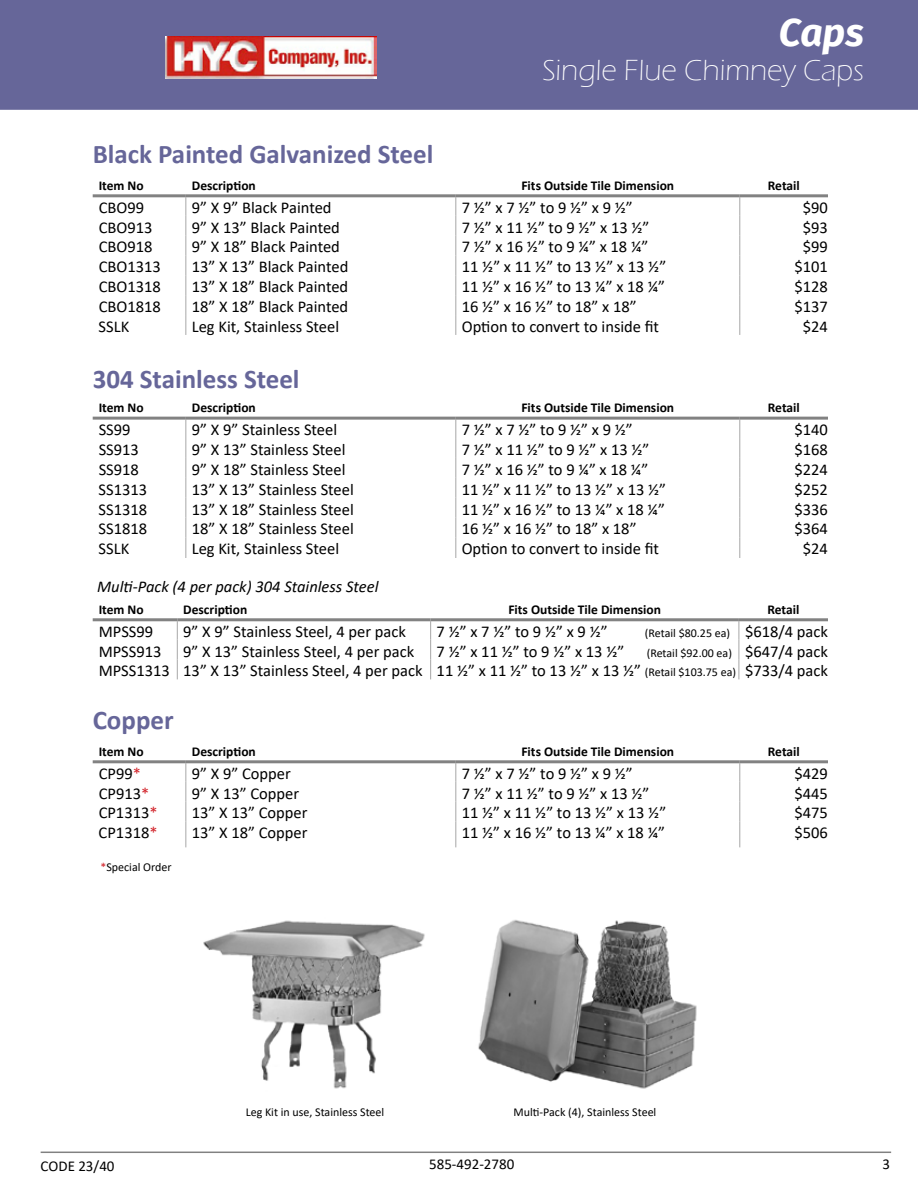
<style>
.page{position:relative;width:918px;height:1188px;background:#fff}
.page>*{position:absolute;margin:0;border:0;box-sizing:border-box;transform-origin:0 0}
.t1{font:italic 700 39px "Fira Sans";color:#fff}
.t2{font:300 30px "Eras ITC";color:#fff}
.t3{font:700 27px "Calibri";color:#669}
.t4{font:16.5px "Calibri";color:#000}
.t5{font:italic 16.5px "Calibri";color:#000}
.t6{font:15px "Calibri";color:#000}
.t7{font:700 13.5px "Calibri";color:#000}
.t8{font:12px "Calibri";color:#000}
.s1{font-size:16.5px}
.s2{font-size:12px}
.s3{color:#d2232a}
</style>
<div class="page">
<hr style="left:41px;top:1152px;width:850px;height:1px;background:#818181">
<div style="left:0;top:0;width:918px;height:110px;background:#669"></div>
<svg style="left:185px;top:763px;width:1px;height:84px"></svg>
<svg style="left:455px;top:763px;width:1px;height:84px"></svg>
<svg style="left:739px;top:763px;width:1px;height:84px"></svg>
<hr style="left:93px;top:760px;width:93px;height:3px;background:#828282">
<hr style="left:186px;top:760px;width:270px;height:3px;background:#828282">
<hr style="left:456px;top:760px;width:284px;height:3px;background:#828282">
<hr style="left:740px;top:760px;width:88px;height:3px;background:#828282">
<svg style="left:185px;top:197px;width:1px;height:138px"></svg>
<svg style="left:455px;top:197px;width:1px;height:138px"></svg>
<svg style="left:739px;top:197px;width:1px;height:138px"></svg>
<hr style="left:93px;top:194px;width:93px;height:3px;background:#828282">
<hr style="left:186px;top:194px;width:270px;height:3px;background:#828282">
<hr style="left:456px;top:194px;width:284px;height:3px;background:#828282">
<hr style="left:740px;top:194px;width:88px;height:3px;background:#828282">
<svg style="left:185px;top:420px;width:1px;height:138px"></svg>
<svg style="left:455px;top:420px;width:1px;height:138px"></svg>
<svg style="left:739px;top:420px;width:1px;height:138px"></svg>
<hr style="left:93px;top:417px;width:93px;height:3px;background:#828282">
<hr style="left:186px;top:417px;width:270px;height:3px;background:#828282">
<hr style="left:456px;top:417px;width:284px;height:3px;background:#828282">
<hr style="left:740px;top:417px;width:88px;height:3px;background:#828282">
<img style="left:166px;top:36px;width:211px;height:43px">
<img style="left:203px;top:920px;width:222px;height:169px">
<img style="left:478px;top:919px;width:219px;height:170px">
<svg style="left:177px;top:621px;width:1px;height:58px"></svg>
<svg style="left:430px;top:621px;width:1px;height:58px"></svg>
<svg style="left:739px;top:621px;width:1px;height:58px"></svg>
<hr style="left:93px;top:618px;width:84px;height:3px;background:#828282">
<hr style="left:177px;top:618px;width:254px;height:3px;background:#828282">
<hr style="left:431px;top:618px;width:308px;height:3px;background:#828282">
<hr style="left:739px;top:618px;width:89px;height:3px;background:#828282">
<h1 class="t1" style="left:779px;top:5px;width:87px">Caps</h1>
<h3 class="t3" style="left:93px;top:135px;width:342px">Black Painted Galvanized Steel</h3>
<h2 class="t2" style="left:542px;top:53px;width:323px">Single Flue Chimney Caps</h2>
<p class="t7" style="left:99px;top:176px;width:47px">Item No</p>
<p class="t7" style="left:192px;top:176px;width:66px">Description</p>
<p class="t7" style="left:521px;top:176px;width:154px">Fits Outside Tile Dimension</p>
<p class="t7" style="left:768px;top:176px;width:33px">Retail</p>
<p class="t4" style="left:99px;top:196px;width:47px">CBO99</p>
<p class="t4" style="left:192px;top:196px;width:141px">9” X 9” Black Painted</p>
<p class="t4" style="left:462px;top:196px;width:173px">7 ½” x 7 ½” to 9 ½” x 9 ½”</p>
<p class="t4" style="left:803px;top:196px;width:27px">$90</p>
<p class="t4" style="left:99px;top:216px;width:55px">CBO913</p>
<p class="t4" style="left:192px;top:216px;width:150px">9” X 13” Black Painted</p>
<p class="t4" style="left:462px;top:216px;width:189px">7 ½” x 11 ½” to 9 ½” x 13 ½”</p>
<p class="t4" style="left:803px;top:216px;width:27px">$93</p>
<p class="t4" style="left:99px;top:236px;width:55px">CBO918</p>
<p class="t4" style="left:192px;top:236px;width:150px">9” X 18” Black Painted</p>
<p class="t4" style="left:462px;top:236px;width:188px">7 ½” x 16 ½” to 9 ¼” x 18 ¼”</p>
<p class="t4" style="left:803px;top:236px;width:27px">$99</p>
<p class="t4" style="left:99px;top:255px;width:64px">CBO1313</p>
<p class="t4" style="left:192px;top:255px;width:158px">13” X 13” Black Painted</p>
<p class="t4" style="left:462px;top:255px;width:206px">11 ½” x 11 ½” to 13 ½” x 13 ½”</p>
<p class="t4" style="left:795px;top:255px;width:35px">$101</p>
<p class="t4" style="left:99px;top:275px;width:64px">CBO1318</p>
<p class="t4" style="left:192px;top:275px;width:158px">13” X 18” Black Painted</p>
<p class="t4" style="left:462px;top:275px;width:205px">11 ½” x 16 ½” to 13 ¼” x 18 ¼”</p>
<p class="t4" style="left:795px;top:275px;width:35px">$128</p>
<p class="t4" style="left:99px;top:295px;width:64px">CBO1818</p>
<p class="t4" style="left:192px;top:295px;width:158px">18” X 18” Black Painted</p>
<p class="t4" style="left:462px;top:295px;width:176px">16 ½” x 16 ½” to 18” x 18”</p>
<p class="t4" style="left:795px;top:295px;width:35px">$137</p>
<p class="t4" style="left:99px;top:315px;width:32px">SSLK</p>
<p class="t4" style="left:192px;top:315px;width:149px">Leg Kit, Stainless Steel</p>
<p class="t4" style="left:462px;top:315px;width:199px">Option to convert to inside fit</p>
<p class="t4" style="left:803px;top:315px;width:27px">$24</p>
<h3 class="t3" style="left:93px;top:360px;width:208px">304 Stainless Steel</h3>
<p class="t7" style="left:99px;top:398px;width:47px">Item No</p>
<p class="t7" style="left:192px;top:398px;width:66px">Description</p>
<p class="t7" style="left:521px;top:398px;width:154px">Fits Outside Tile Dimension</p>
<p class="t7" style="left:768px;top:398px;width:33px">Retail</p>
<p class="t4" style="left:99px;top:418px;width:33px">SS99</p>
<p class="t4" style="left:192px;top:418px;width:147px">9” X 9” Stainless Steel</p>
<p class="t4" style="left:462px;top:418px;width:173px">7 ½” x 7 ½” to 9 ½” x 9 ½”</p>
<p class="t4" style="left:795px;top:418px;width:35px">$140</p>
<p class="t4" style="left:99px;top:438px;width:42px">SS913</p>
<p class="t4" style="left:192px;top:438px;width:155px">9” X 13” Stainless Steel</p>
<p class="t4" style="left:462px;top:438px;width:189px">7 ½” x 11 ½” to 9 ½” x 13 ½”</p>
<p class="t4" style="left:795px;top:438px;width:35px">$168</p>
<p class="t4" style="left:99px;top:458px;width:42px">SS918</p>
<p class="t4" style="left:192px;top:458px;width:155px">9” X 18” Stainless Steel</p>
<p class="t4" style="left:462px;top:458px;width:188px">7 ½” x 16 ½” to 9 ¼” x 18 ¼”</p>
<p class="t4" style="left:795px;top:458px;width:35px">$224</p>
<p class="t4" style="left:99px;top:478px;width:50px">SS1313</p>
<p class="t4" style="left:192px;top:478px;width:164px">13” X 13” Stainless Steel</p>
<p class="t4" style="left:462px;top:478px;width:206px">11 ½” x 11 ½” to 13 ½” x 13 ½”</p>
<p class="t4" style="left:794px;top:478px;width:35px">$252</p>
<p class="t4" style="left:99px;top:498px;width:50px">SS1318</p>
<p class="t4" style="left:192px;top:498px;width:164px">13” X 18” Stainless Steel</p>
<p class="t4" style="left:462px;top:498px;width:205px">11 ½” x 16 ½” to 13 ¼” x 18 ¼”</p>
<p class="t4" style="left:794px;top:498px;width:35px">$336</p>
<p class="t4" style="left:99px;top:517px;width:50px">SS1818</p>
<p class="t4" style="left:192px;top:517px;width:164px">18” X 18” Stainless Steel</p>
<p class="t4" style="left:462px;top:517px;width:176px">16 ½” x 16 ½” to 18” x 18”</p>
<p class="t4" style="left:794px;top:517px;width:35px">$364</p>
<p class="t4" style="left:99px;top:537px;width:32px">SSLK</p>
<p class="t4" style="left:192px;top:537px;width:149px">Leg Kit, Stainless Steel</p>
<p class="t4" style="left:462px;top:537px;width:199px">Option to convert to inside fit</p>
<p class="t4" style="left:803px;top:537px;width:27px">$24</p>
<p class="t5" style="left:97px;top:575px;width:283px">Multi-Pack (4 per pack) 304 Stainless Steel</p>
<p class="t7" style="left:99px;top:600px;width:47px">Item No</p>
<p class="t7" style="left:183px;top:600px;width:66px">Description</p>
<p class="t7" style="left:508px;top:600px;width:154px">Fits Outside Tile Dimension</p>
<p class="t7" style="left:767px;top:600px;width:33px">Retail</p>
<p class="t4" style="left:99px;top:620px;width:56px">MPSS99</p>
<p class="t4" style="left:183px;top:620px;width:224px">9” X 9” Stainless Steel, 4 per pack</p>
<p class="t4" style="left:437px;top:620px;width:173px">7 ½” x 7 ½” to 9 ½” x 9 ½”</p>
<p class="t8" style="left:645px;top:624px;width:185px">(Retail $80.25 ea) <span class="s1">$618/4 pack</span></p>
<p class="t4" style="left:99px;top:640px;width:64px">MPSS913</p>
<p class="t4" style="left:183px;top:640px;width:233px">9” X 13” Stainless Steel, 4 per pack</p>
<p class="t4" style="left:437px;top:640px;width:189px">7 ½” x 11 ½” to 9 ½” x 13 ½”</p>
<p class="t8" style="left:647px;top:644px;width:183px">(Retail $92.00 ea) <span class="s1">$647/4 pack</span></p>
<p class="t4" style="left:99px;top:659px;width:731px">MPSS1313 13” X 13” Stainless Steel, 4 per pack 11 ½” x 11 ½” to 13 ½” x 13 ½” <span class="s2">(Retail $103.75 ea)</span> $733/4 pack</p>
<h3 class="t3" style="left:93px;top:701px;width:82px">Copper</h3>
<p class="t7" style="left:99px;top:742px;width:47px">Item No</p>
<p class="t7" style="left:192px;top:742px;width:66px">Description</p>
<p class="t7" style="left:521px;top:742px;width:154px">Fits Outside Tile Dimension</p>
<p class="t7" style="left:768px;top:742px;width:33px">Retail</p>
<p class="t4" style="left:99px;top:762px;width:44px">CP99<span class="s3">*</span></p>
<p class="t4" style="left:192px;top:762px;width:101px">9” X 9” Copper</p>
<p class="t4" style="left:462px;top:762px;width:173px">7 ½” x 7 ½” to 9 ½” x 9 ½”</p>
<p class="t4" style="left:795px;top:762px;width:35px">$429</p>
<p class="t4" style="left:99px;top:782px;width:52px">CP913<span class="s3">*</span></p>
<p class="t4" style="left:192px;top:782px;width:109px">9” X 13” Copper</p>
<p class="t4" style="left:462px;top:782px;width:189px">7 ½” x 11 ½” to 9 ½” x 13 ½”</p>
<p class="t4" style="left:795px;top:782px;width:35px">$445</p>
<p class="t4" style="left:99px;top:802px;width:60px">CP1313<span class="s3">*</span></p>
<p class="t4" style="left:192px;top:802px;width:117px">13” X 13” Copper</p>
<p class="t4" style="left:462px;top:802px;width:206px">11 ½” x 11 ½” to 13 ½” x 13 ½”</p>
<p class="t4" style="left:795px;top:802px;width:35px">$475</p>
<p class="t4" style="left:99px;top:821px;width:60px">CP1318<span class="s3">*</span></p>
<p class="t4" style="left:192px;top:821px;width:117px">13” X 18” Copper</p>
<p class="t4" style="left:462px;top:821px;width:205px">11 ½” x 16 ½” to 13 ¼” x 18 ¼”</p>
<p class="t4" style="left:794px;top:821px;width:35px">$506</p>
<p class="t8" style="left:100px;top:859px;width:73px"><span class="s3">*</span>Special Order</p>
<p class="t6" style="left:41px;top:1155px;width:75px">CODE 23/40</p>
<p class="t8" style="left:246px;top:1103px;width:140px">Leg Kit in use, Stainless Steel</p>
<p class="t8" style="left:514px;top:1103px;width:144px">Multi-Pack (4), Stainless Steel</p>
<p class="t6" style="left:429px;top:1154px;width:87px">585-492-2780</p>
<p class="t6" style="left:883px;top:1154px;width:9px">3</p>
</div>
